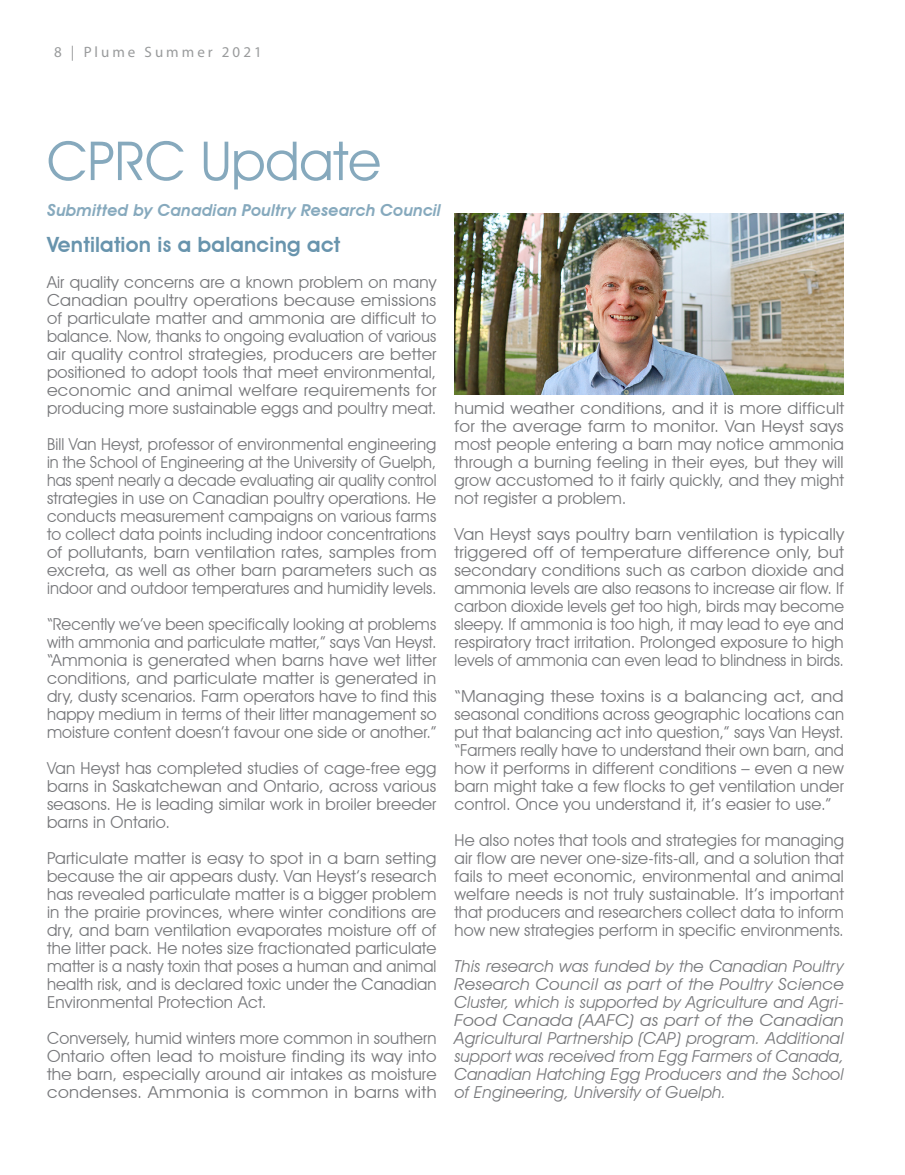
<style>
.page{position:relative;width:905px;height:1175px;background:#fff}
.page>*{position:absolute;margin:0;border:0;box-sizing:border-box;transform-origin:0 0}
.t1{font:54px "Avant Garde IT Cby BT";color:#6894ad}
.t2{font:600 21px "Avant Garde IT Cby BT";letter-spacing:.01em;color:#6894ad}
.t3{font:16.5px/18px "Avant Garde IT Cby BT";letter-spacing:.01em;color:#77787b;text-align:justify}
.t4{font:16.5px/18px "Avant Garde IT Cby BT";letter-spacing:.01em;color:#77787b;text-align:justify;scale:1.04 1}
.t5{font:italic 16.5px/18px "Avant Garde IT Cby BT";letter-spacing:.01em;color:#77787b;text-align:justify}
.t6{font:16.5px/18px "Avant Garde IT Cby BT";letter-spacing:.01em;color:#77787b;text-align:justify;scale:1.06 1}
.t7{font:italic 600 16.5px "Avant Garde IT Cby BT";letter-spacing:.01em;color:#6894ad}
.t8{font:15px "Myriad Pro";letter-spacing:.2em;color:#999b9c}
</style>
<div class="page">
<img style="left:454px;top:213px;width:389px;height:181px">
<p class="t8" style="left:54px;top:43px;width:209px">8 | Plume Summer 2021</p>
<h1 class="t1" style="left:47px;top:128px;width:335px">CPRC Update</h1>
<p class="t7" style="left:47px;top:200px;width:395px">Submitted by Canadian Poultry Research Council</p>
<p class="t2" style="left:47px;top:232px;width:295px">Ventilation is a balancing act</p>
<p class="t3" style="left:47px;top:273px;width:391px">Air quality concerns are a known problem on many Canadian poultry operations because emissions of particulate matter and ammonia are difficult to balance. Now, thanks to ongoing evaluation of various air quality control strategies, producers are better positioned to adopt tools that meet environmental, economic and animal welfare requirements for producing more sustainable eggs and poultry meat.</p>
<p class="t3" style="left:47px;top:435px;width:391px">Bill Van Heyst, professor of environmental engineering in the School of Engineering at the University of Guelph, has spent nearly a decade evaluating air quality control strategies in use on Canadian poultry operations. He conducts measurement campaigns on various farms to collect data points including indoor concentrations of pollutants, barn ventilation rates, samples from excreta, as well as other barn parameters such as indoor and outdoor temperatures and humidity levels.</p>
<p class="t3" style="left:47px;top:615px;width:391px">“Recently we’ve been specifically looking at problems with ammonia and particulate matter,” says Van Heyst. “Ammonia is generated when barns have wet litter conditions, and particulate matter is generated in dry, dusty scenarios. Farm operators have to find this happy medium in terms of their litter management so moisture content doesn’t favour one side or another.”</p>
<p class="t3" style="left:47px;top:759px;width:391px">Van Heyst has completed studies of cage-free egg barns in Saskatchewan and Ontario, across various seasons. He is leading similar work in broiler breeder barns in Ontario.</p>
<p class="t3" style="left:47px;top:849px;width:391px">Particulate matter is easy to spot in a barn setting because the air appears dusty. Van Heyst’s research has revealed particulate matter is a bigger problem in the prairie provinces, where winter conditions are dry, and barn ventilation evaporates moisture off of the litter pack. He notes size fractionated particulate matter is a nasty toxin that poses a human and animal health risk, and is declared toxic under the Canadian Environmental Protection Act.</p>
<p class="t3" style="left:47px;top:1029px;width:391px">Conversely, humid winters more common in southern Ontario often lead to moisture finding its way into the barn, especially around air intakes as moisture condenses. Ammonia is common in barns with</p>
<p class="t4" style="left:454px;top:399px;width:376px">humid weather conditions, and it is more difficult for the average farm to monitor. Van Heyst says most people entering a barn may notice ammonia through a burning feeling in their eyes, but they will grow accustomed to it fairly quickly, and they might not register a problem.</p>
<p class="t4" style="left:454px;top:525px;width:376px">Van Heyst says poultry barn ventilation is typically triggered off of temperature difference only, but secondary conditions such as carbon dioxide and ammonia levels are also reasons to increase air flow. If carbon dioxide levels get too high, birds may become sleepy. If ammonia is too high, it may lead to eye and respiratory tract irritation. Prolonged exposure to high levels of ammonia can even lead to blindness in birds.</p>
<p class="t6" style="left:454px;top:687px;width:369px">“Managing these toxins is a balancing act, and seasonal conditions across geographic locations can put that balancing act into question,” says Van Heyst. “Farmers really have to understand their own barn, and how it performs in different conditions – even a new barn might take a few flocks to get ventilation under control. Once you understand it, it’s easier to use.”</p>
<p class="t3" style="left:454px;top:831px;width:391px">He also notes that tools and strategies for managing air flow are never one-size-fits-all, and a solution that fails to meet economic, environmental and animal welfare needs is not truly sustainable. It’s important that producers and researchers collect data to inform how new strategies perform in specific environments.</p>
<p class="t5" style="left:454px;top:957px;width:391px">This research was funded by the Canadian Poultry Research Council as part of the Poultry Science Cluster, which is supported by Agriculture and Agri-Food Canada (AAFC) as part of the Canadian Agricultural Partnership (CAP) program. Additional support was received from Egg Farmers of Canada, Canadian Hatching Egg Producers and the School of Engineering, University of Guelph.</p>
</div>
